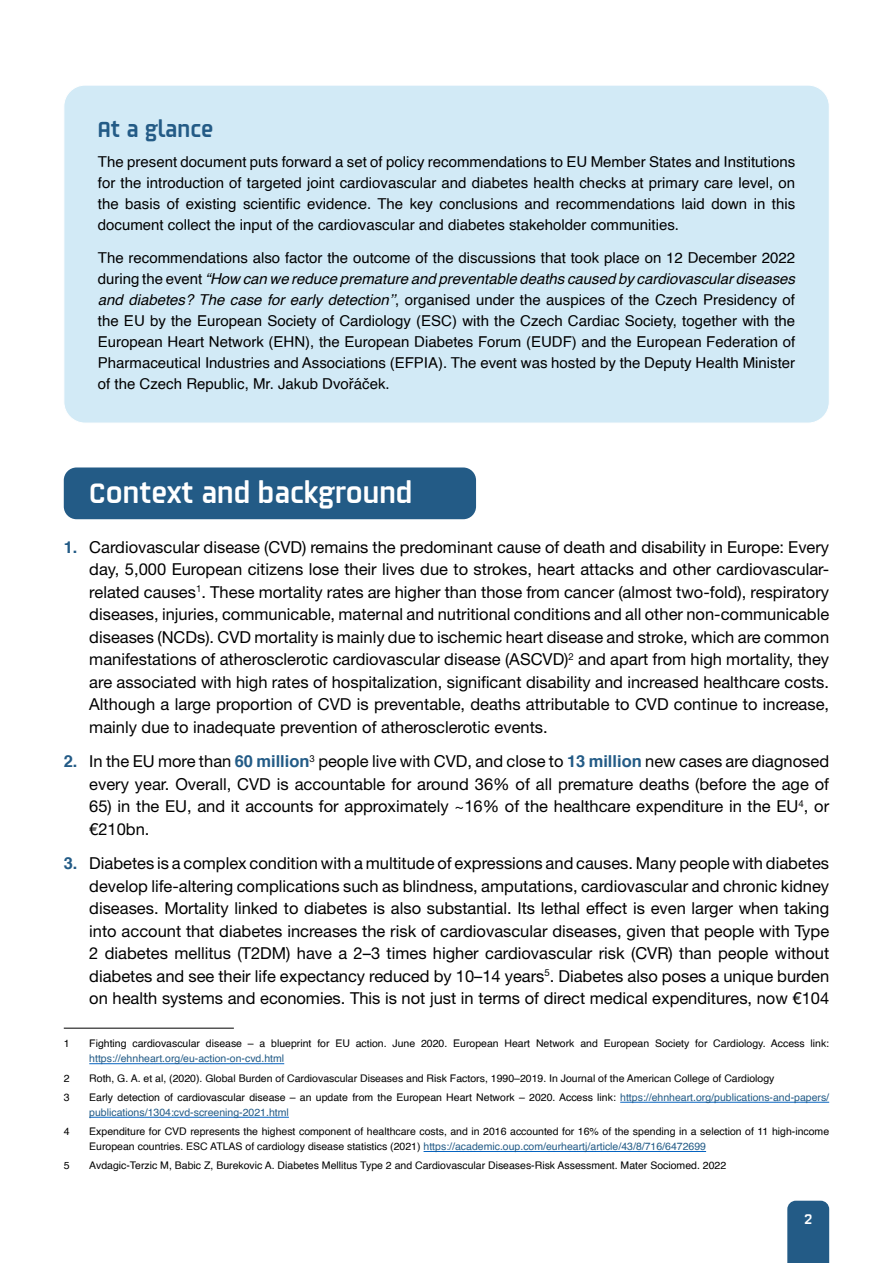
<style>
.page{position:relative;width:893px;height:1263px;background:#fff}
.page>*{position:absolute;margin:0;border:0;box-sizing:border-box;transform-origin:0 0}
.t1{font:27px "Magion";color:#fff}
.t2{font:21px "Magion";color:#235b86}
.t3{font:16.5px/22.5px "Helvetica Neue LT Std";color:#000;text-align:justify}
.t4{font:15px/21px "Helvetica";color:#000;text-align:justify}
.t5{font:13.5px "Magion";color:#fff}
.t6{font:10.5px/15px "Helvetica";color:#000}
.t7{font:10.5px "Helvetica";color:#235b86}
.s1{font-style:italic}
.s2{font-family:"Helvetica";font-weight:700;color:#235b86}
.s3{color:#235b86}
</style>
<div class="page">
<div style="left:787px;top:1201px;width:42px;height:62px;background:#235b86"></div>
<div style="left:64px;top:467px;width:412px;height:52px;background:#235b86;border-radius:13px"></div>
<div style="left:64px;top:85px;width:765px;height:338px;background:#d2eaf6;border-radius:21px"></div>
<hr style="left:64px;top:1028px;width:170px;height:1px;background:#000">
<hr style="left:89px;top:1063px;width:195px;height:1px;background:#0563c1">
<hr style="left:620px;top:1102px;width:209px;height:1px;background:#0563c1">
<hr style="left:89px;top:1117px;width:200px;height:1px;background:#0563c1">
<hr style="left:424px;top:1151px;width:282px;height:1px;background:#0563c1">
<p class="t2" style="left:98px;top:114px;width:117px">At a glance</p>
<p class="t4" style="left:98px;top:152px;width:699px">The present document puts forward a set of policy recommendations to EU Member States and Institutions for the introduction of targeted joint cardiovascular and diabetes health checks at primary care level, on the basis of existing scientific evidence. The key conclusions and recommendations laid down in this document collect the input of the cardiovascular and diabetes stakeholder communities.</p>
<p class="t4" style="left:98px;top:248px;width:699px">The recommendations also factor the outcome of the discussions that took place on 12 December 2022 during the event <span class="s1">“How can we reduce premature and preventable deaths caused by cardiovascular diseases and diabetes? The case for early detection’’</span>, organised under the auspices of the Czech Presidency of the EU by the European Society of Cardiology (ESC) with the Czech Cardiac Society, together with the European Heart Network (EHN), the European Diabetes Forum (EUDF) and the European Federation of Pharmaceutical Industries and Associations (EFPIA). The event was hosted by the Deputy Health Minister of the Czech Republic, Mr. Jakub Dvořáček.</p>
<h1 class="t1" style="left:89px;top:474px;width:324px">Context and background</h1>
<p class="t3" style="left:89px;top:535px;width:741px;text-indent:-26px"><span class="s2">1.</span> Cardiovascular disease (CVD) remains the predominant cause of death and disability in Europe: Every day, 5,000 European citizens lose their lives due to strokes, heart attacks and other cardiovascular&shy;related causes<sup>1</sup>. These mortality rates are higher than those from cancer (almost two-fold), respiratory diseases, injuries, communicable, maternal and nutritional conditions and all other non-communicable diseases (NCDs). CVD mortality is mainly due to ischemic heart disease and stroke, which are common manifestations of atherosclerotic cardiovascular disease (ASCVD)<sup>2</sup> and apart from high mortality, they are associated with high rates of hospitalization, significant disability and increased healthcare costs.<br>Although a large proportion of CVD is preventable, deaths attributable to CVD continue to increase, mainly due to inadequate prevention of atherosclerotic events.</p>
<p class="t3" style="left:64px;top:750px;width:767px;text-align:right"><span class="s2">2.</span> In the EU more than <span class="s2">60 million</span><sup>3</sup> people live with CVD, and close to <span class="s2">13 million</span> new cases are diagnosed every year. Overall, CVD is accountable for around 36% of all premature deaths (before the age of</p>
<p class="t3" style="left:89px;top:795px;width:741px">65) in the EU, and it accounts for approximately ~16% of the healthcare expenditure in the EU<sup>4</sup>, or €210bn.</p>
<p class="t3" style="left:89px;top:852px;width:741px;text-indent:-26px"><span class="s2">3.</span> Diabetes is a complex condition with a multitude of expressions and causes. Many people with diabetes develop life-altering complications such as blindness, amputations, cardiovascular and chronic kidney diseases. Mortality linked to diabetes is also substantial. Its lethal effect is even larger when taking into account that diabetes increases the risk of cardiovascular diseases, given that people with Type 2 diabetes mellitus (T2DM) have a 2–3 times higher cardiovascular risk (CVR) than people without diabetes and see their life expectancy reduced by 10–14 years<sup>5</sup>. Diabetes also poses a unique burden on health systems and economies. This is not just in terms of direct medical expenditures, now €104</p>
<p class="t6" style="left:64px;top:1036px;width:7px">1</p>
<p class="t6" style="left:89px;top:1036px;width:741px">Fighting cardiovascular disease – a blueprint for EU action. June 2020. European Heart Network and European Society for Cardiology. Access link:</p>
<p class="t7" style="left:89px;top:1051px;width:196px">https://ehnheart.org/eu-action-on-cvd.html</p>
<p class="t6" style="left:64px;top:1071px;width:7px">2</p>
<p class="t6" style="left:89px;top:1071px;width:687px">Roth, G. A. et al, (2020). Global Burden of Cardiovascular Diseases and Risk Factors, 1990–2019. In Journal of the American College of Cardiology</p>
<p class="t6" style="left:64px;top:1090px;width:7px">3</p>
<p class="t6" style="left:89px;top:1090px;width:741px">Early detection of cardiovascular disease – an update from the European Heart Network – 2020. Access link: <span class="s3">https://ehnheart.org/publications-and-papers/ publications/1304:cvd-screening-2021.html</span></p>
<p class="t6" style="left:64px;top:1124px;width:7px">4</p>
<p class="t6" style="left:89px;top:1124px;width:741px">Expenditure for CVD represents the highest component of healthcare costs, and in 2016 accounted for 16% of the spending in a selection of 11 high-income<br>European countries. ESC ATLAS of cardiology disease statistics (2021) <span class="s3">https://academic.oup.com/eurheartj/article/43/8/716/6472699</span></p>
<p class="t6" style="left:64px;top:1158px;width:7px">5</p>
<p class="t6" style="left:89px;top:1158px;width:638px">Avdagic-Terzic M, Babic Z, Burekovic A. Diabetes Mellitus Type 2 and Cardiovascular Diseases-Risk Assessment. Mater Sociomed. 2022</p>
<p class="t5" style="left:804px;top:1210px;width:9px">2</p>
</div>
